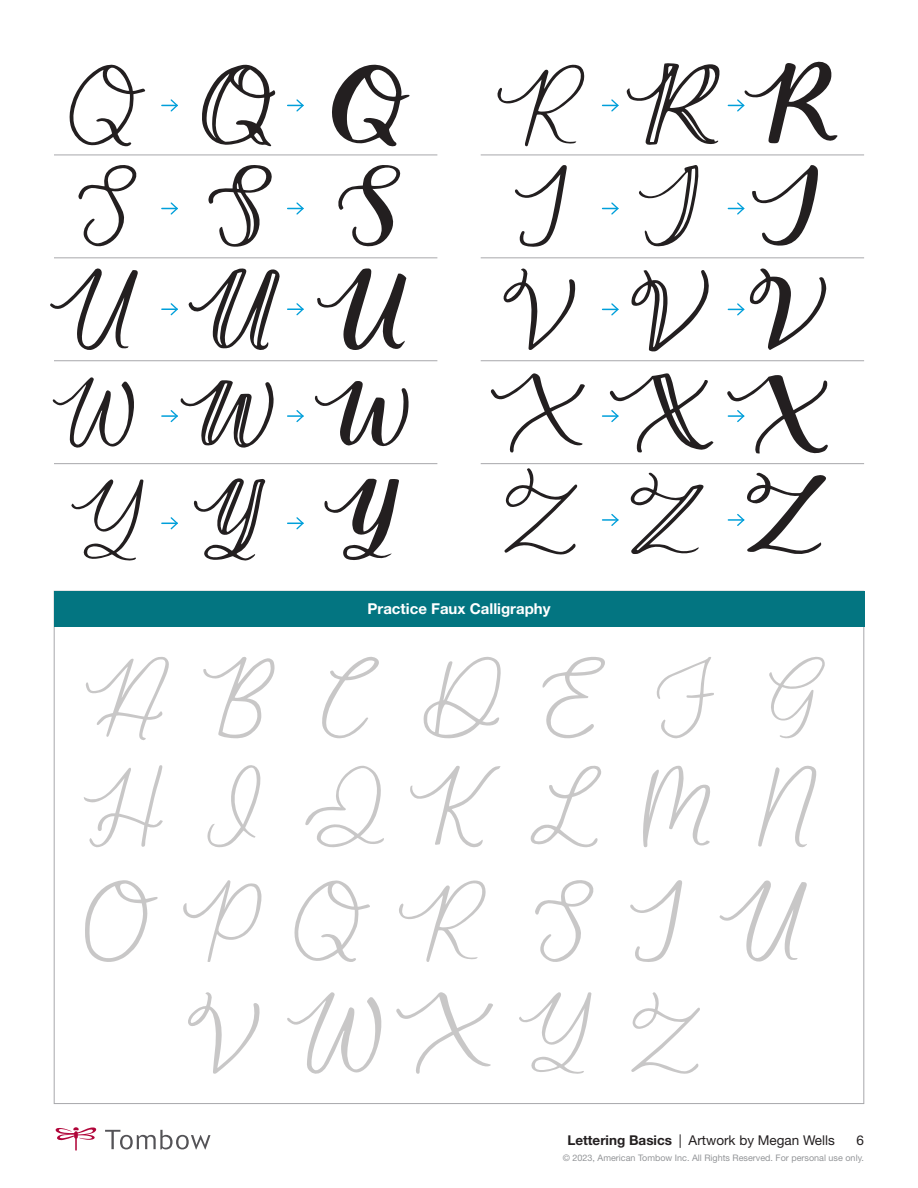
<style>
.page{position:relative;width:918px;height:1188px;background:#fff}
.page>*{position:absolute;margin:0;border:0;box-sizing:border-box;transform-origin:0 0}
.t1{font:700 15px "Helvetica Neue LT Std";color:#fff}
.t2{font:13.5px "Helvetica Neue LT Std";color:#231f20}
.t3{font:9px "Helvetica Neue LT Std";color:#939598}
.s1{font-weight:700}
</style>
<div class="page">
<svg style="left:105px;top:1130px;width:105px;height:19px"></svg>
<svg style="left:56px;top:1127px;width:40px;height:24px"></svg>
<hr style="left:54px;top:155px;width:383px;height:1px;background:#a8a8ab">
<hr style="left:481px;top:155px;width:383px;height:1px;background:#a8a8ab">
<hr style="left:54px;top:360px;width:383px;height:1px;background:#a8a8ab">
<hr style="left:481px;top:360px;width:383px;height:1px;background:#a8a8ab">
<hr style="left:54px;top:258px;width:383px;height:1px;background:#a8a8ab">
<hr style="left:481px;top:258px;width:383px;height:1px;background:#a8a8ab">
<hr style="left:54px;top:463px;width:383px;height:1px;background:#a8a8ab">
<hr style="left:481px;top:463px;width:383px;height:1px;background:#a8a8ab">
<svg style="left:627px;top:63px;width:93px;height:82px"></svg>
<svg style="left:497px;top:64px;width:87px;height:82px"></svg>
<svg style="left:399px;top:880px;width:87px;height:82px"></svg>
<svg style="left:338px;top:165px;width:63px;height:82px"></svg>
<svg style="left:208px;top:165px;width:64px;height:82px"></svg>
<svg style="left:78px;top:165px;width:59px;height:82px"></svg>
<svg style="left:535px;top:880px;width:59px;height:82px"></svg>
<svg style="left:752px;top:165px;width:66px;height:81px"></svg>
<svg style="left:639px;top:165px;width:60px;height:82px"></svg>
<svg style="left:515px;top:165px;width:52px;height:82px"></svg>
<svg style="left:630px;top:880px;width:52px;height:82px"></svg>
<svg style="left:189px;top:268px;width:91px;height:82px"></svg>
<svg style="left:317px;top:268px;width:89px;height:82px"></svg>
<svg style="left:50px;top:268px;width:88px;height:82px"></svg>
<svg style="left:719px;top:880px;width:88px;height:82px"></svg>
<svg style="left:53px;top:377px;width:81px;height:71px"></svg>
<svg style="left:287px;top:992px;width:95px;height:82px"></svg>
<svg style="left:324px;top:479px;width:75px;height:81px"></svg>
<svg style="left:193px;top:478px;width:72px;height:83px"></svg>
<svg style="left:71px;top:479px;width:73px;height:82px"></svg>
<svg style="left:519px;top:992px;width:73px;height:82px"></svg>
<svg style="left:631px;top:270px;width:78px;height:82px"></svg>
<svg style="left:503px;top:268px;width:72px;height:82px"></svg>
<svg style="left:188px;top:992px;width:72px;height:82px"></svg>
<svg style="left:396px;top:992px;width:97px;height:82px"></svg>
<svg style="left:630px;top:473px;width:74px;height:81px"></svg>
<svg style="left:504px;top:468px;width:73px;height:87px"></svg>
<svg style="left:631px;top:992px;width:69px;height:82px"></svg>
<svg style="left:332px;top:65px;width:78px;height:82px"></svg>
<svg style="left:202px;top:64px;width:73px;height:82px"></svg>
<svg style="left:69px;top:64px;width:77px;height:83px"></svg>
<svg style="left:294px;top:880px;width:76px;height:82px"></svg>
<svg style="left:86px;top:657px;width:83px;height:83px"></svg>
<svg style="left:203px;top:657px;width:72px;height:81px"></svg>
<svg style="left:322px;top:657px;width:57px;height:82px"></svg>
<svg style="left:423px;top:657px;width:78px;height:82px"></svg>
<svg style="left:542px;top:657px;width:63px;height:82px"></svg>
<svg style="left:656px;top:657px;width:58px;height:82px"></svg>
<svg style="left:769px;top:657px;width:56px;height:82px"></svg>
<svg style="left:84px;top:765px;width:79px;height:82px"></svg>
<svg style="left:207px;top:765px;width:54px;height:83px"></svg>
<svg style="left:305px;top:766px;width:79px;height:82px"></svg>
<svg style="left:410px;top:766px;width:91px;height:82px"></svg>
<svg style="left:530px;top:765px;width:71px;height:82px"></svg>
<svg style="left:643px;top:766px;width:67px;height:81px"></svg>
<svg style="left:758px;top:765px;width:59px;height:82px"></svg>
<svg style="left:85px;top:880px;width:73px;height:82px"></svg>
<svg style="left:183px;top:880px;width:78px;height:82px"></svg>
<div style="left:54px;top:591px;width:810px;height:35px;background:#037581"></div>
<svg style="left:162px;top:99px;width:16px;height:13px"></svg>
<svg style="left:288px;top:99px;width:16px;height:13px"></svg>
<svg style="left:603px;top:99px;width:16px;height:13px"></svg>
<svg style="left:728px;top:61px;width:110px;height:82px"></svg>
<svg style="left:603px;top:303px;width:16px;height:13px"></svg>
<svg style="left:728px;top:268px;width:98px;height:82px"></svg>
<svg style="left:162px;top:202px;width:16px;height:13px"></svg>
<svg style="left:288px;top:202px;width:16px;height:13px"></svg>
<svg style="left:162px;top:303px;width:16px;height:13px"></svg>
<svg style="left:288px;top:303px;width:16px;height:13px"></svg>
<svg style="left:288px;top:410px;width:16px;height:13px"></svg>
<svg style="left:162px;top:517px;width:16px;height:13px"></svg>
<svg style="left:288px;top:517px;width:16px;height:13px"></svg>
<svg style="left:603px;top:202px;width:16px;height:13px"></svg>
<svg style="left:728px;top:202px;width:17px;height:13px"></svg>
<svg style="left:603px;top:514px;width:16px;height:12px"></svg>
<svg style="left:728px;top:473px;width:98px;height:81px"></svg>
<svg style="left:315px;top:381px;width:94px;height:66px"></svg>
<svg style="left:162px;top:380px;width:112px;height:68px"></svg>
<svg style="left:491px;top:373px;width:94px;height:80px"></svg>
<svg style="left:727px;top:375px;width:101px;height:79px"></svg>
<svg style="left:603px;top:373px;width:111px;height:80px"></svg>
<h1 class="t1" style="left:368px;top:599px;width:185px">Practice Faux Calligraphy</h1>
<h2 class="t2" style="left:567px;top:1132px;width:269px"><span class="s1">Lettering Basics</span> | Artwork by Megan Wells</h2>
<h2 class="t2" style="left:856px;top:1132px;width:9px">6</h2>
<p class="t3" style="left:563px;top:1152px;width:303px">© 2023, American Tombow Inc. All Rights Reserved. For personal use only.</p>
</div>
